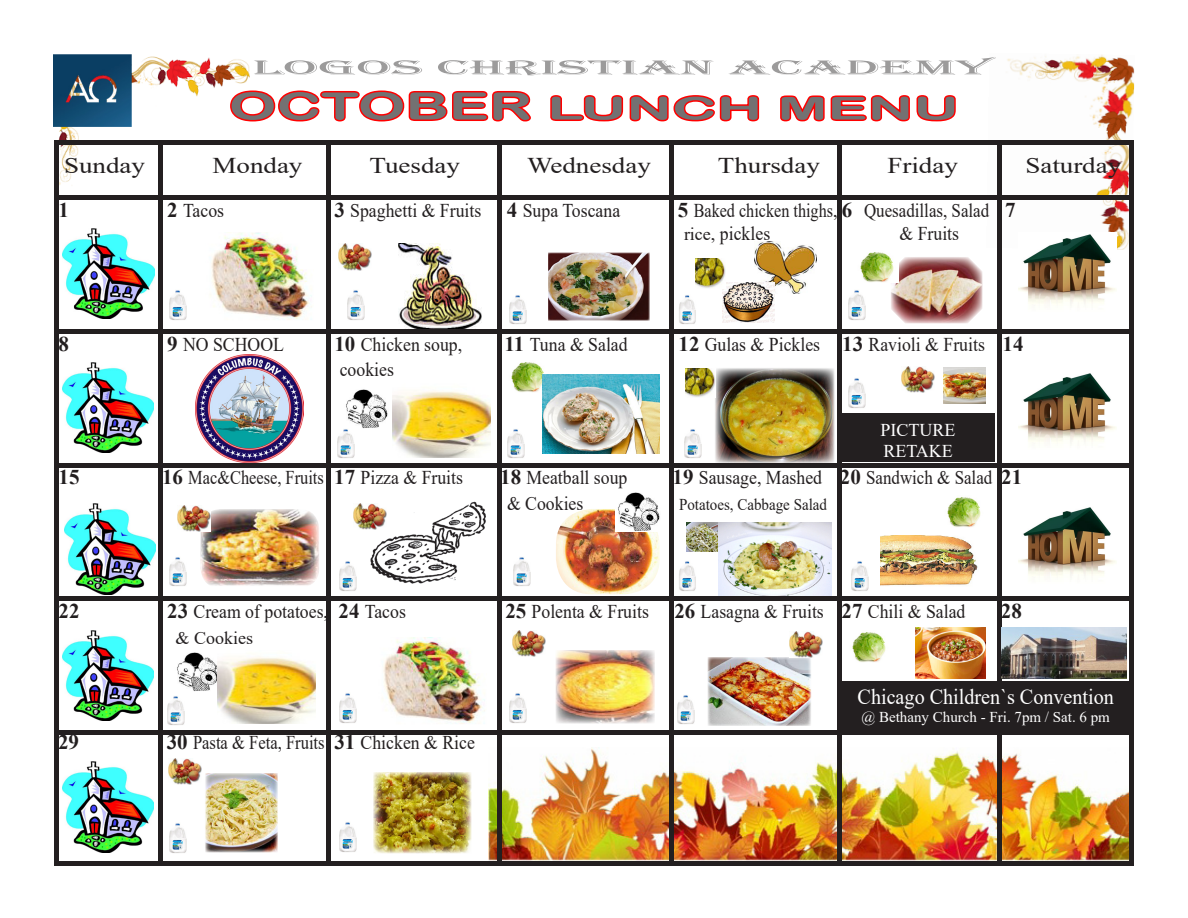
<style>
.page{position:relative;width:1188px;height:918px;background:#fff}
.page>*{position:absolute;margin:0;border:0;box-sizing:border-box;transform-origin:0 0}
.t1{font:37.8px "Arial Rounded MT Bold";color:#737172;scale:1.59 1}
.t2{font:31.5px "Arial Rounded MT Bold";color:#737172;scale:1.91 1}
.t3{font:22.5px "Times New Roman";color:#231f20;scale:1.2 1}
.t4{font:21.75px "Times New Roman";color:#fff;scale:.93 1}
.t5{font:21px "Algerian";color:#9c9b9b;scale:2.67 1}
.t6{font:700 21px "Times New Roman";color:#231f20}
.t7{font:19.5px "Times New Roman";color:#231f20;scale:.91 1}
.t8{font:19.5px "Times New Roman";color:#231f20;scale:.83 1}
.t9{font:19.5px "Times New Roman";color:#231f20;scale:.85 1}
.t10{font:19.5px "Times New Roman";color:#231f20;scale:.84 1}
.t11{font:18px "Times New Roman";color:#fff}
.t12{font:18px "Times New Roman";color:#231f20}
.t13{font:16.5px "Times New Roman";color:#231f20;scale:.91 1}
.t14{font:15px "Times New Roman";color:#fff}
.s1{font-weight:700;font-size:21px}
.s2{font-size:18px}
</style>
<div class="page">
<img style="left:489px;top:748px;width:641px;height:113px">
<img style="left:54px;top:56px;width:195px;height:145px">
<img style="left:986px;top:54px;width:149px;height:196px">
<svg style="left:228px;top:89px;width:303px;height:35px"></svg>
<svg style="left:550px;top:95px;width:210px;height:27px"></svg>
<svg style="left:780px;top:95px;width:176px;height:27px"></svg>
<img style="left:755px;top:242px;width:61px;height:52px">
<img style="left:210px;top:233px;width:102px;height:87px">
<img style="left:205px;top:773px;width:73px;height:79px">
<img style="left:370px;top:501px;width:116px;height:83px">
<img style="left:548px;top:252px;width:102px;height:68px">
<img style="left:556px;top:509px;width:104px;height:85px">
<img style="left:881px;top:535px;width:97px;height:51px">
<img style="left:944px;top:367px;width:42px;height:36px">
<img style="left:723px;top:282px;width:51px;height:40px">
<img style="left:715px;top:368px;width:120px;height:95px">
<img style="left:556px;top:650px;width:99px;height:73px">
<img style="left:708px;top:657px;width:103px;height:69px">
<img style="left:374px;top:772px;width:97px;height:81px">
<img style="left:201px;top:509px;width:118px;height:77px">
<img style="left:891px;top:257px;width:92px;height:66px">
<img style="left:399px;top:244px;width:83px;height:85px">
<img style="left:687px;top:522px;width:31px;height:29px">
<img style="left:62px;top:362px;width:92px;height:91px">
<img style="left:1018px;top:233px;width:98px;height:73px">
<img style="left:718px;top:522px;width:114px;height:75px">
<img style="left:53px;top:54px;width:79px;height:73px">
<hr style="left:54px;top:141px;width:1080px;height:4px;background:#231f20">
<hr style="left:54px;top:329px;width:1080px;height:4px;background:#231f20">
<hr style="left:54px;top:463px;width:1080px;height:4px;background:#231f20">
<hr style="left:54px;top:597px;width:1080px;height:4px;background:#231f20">
<hr style="left:54px;top:195px;width:1080px;height:4px;background:#231f20">
<hr style="left:54px;top:731px;width:1080px;height:4px;background:#231f20">
<div style="left:54px;top:861px;width:1080px;height:5px;background:#231f20"></div>
<hr style="left:1130px;top:144px;width:4px;height:722px;background:#231f20">
<hr style="left:998px;top:143px;width:4px;height:722px;background:#231f20">
<div style="left:837px;top:144px;width:5px;height:722px;background:#231f20"></div>
<div style="left:669px;top:144px;width:5px;height:722px;background:#231f20"></div>
<hr style="left:498px;top:144px;width:4px;height:722px;background:#231f20">
<hr style="left:327px;top:144px;width:4px;height:722px;background:#231f20">
<div style="left:158px;top:143px;width:5px;height:722px;background:#231f20"></div>
<hr style="left:54px;top:142px;width:4px;height:722px;background:#231f20">
<img style="left:509px;top:295px;width:18px;height:29px">
<img style="left:511px;top:362px;width:33px;height:31px">
<img style="left:860px;top:252px;width:38px;height:30px">
<img style="left:947px;top:497px;width:34px;height:30px">
<img style="left:695px;top:259px;width:30px;height:29px">
<img style="left:789px;top:631px;width:33px;height:26px">
<img style="left:178px;top:505px;width:33px;height:26px">
<img style="left:177px;top:652px;width:41px;height:39px">
<img style="left:392px;top:391px;width:98px;height:66px">
<img style="left:346px;top:389px;width:42px;height:39px">
<img style="left:338px;top:244px;width:33px;height:26px">
<img style="left:901px;top:367px;width:33px;height:26px">
<img style="left:543px;top:374px;width:117px;height:80px">
<img style="left:1018px;top:507px;width:98px;height:71px">
<img style="left:1018px;top:373px;width:98px;height:71px">
<img style="left:62px;top:762px;width:92px;height:90px">
<img style="left:62px;top:630px;width:92px;height:91px">
<img style="left:64px;top:504px;width:92px;height:90px">
<img style="left:169px;top:290px;width:18px;height:30px">
<img style="left:507px;top:429px;width:18px;height:29px">
<img style="left:337px;top:429px;width:18px;height:29px">
<img style="left:679px;top:295px;width:17px;height:29px">
<img style="left:347px;top:290px;width:18px;height:30px">
<img style="left:686px;top:368px;width:30px;height:30px">
<img style="left:848px;top:378px;width:18px;height:30px">
<img style="left:513px;top:557px;width:18px;height:29px">
<img style="left:679px;top:561px;width:17px;height:30px">
<img style="left:848px;top:290px;width:18px;height:30px">
<img style="left:684px;top:429px;width:18px;height:29px">
<img style="left:167px;top:696px;width:18px;height:29px">
<img style="left:169px;top:557px;width:18px;height:29px">
<img style="left:851px;top:561px;width:18px;height:30px">
<img style="left:339px;top:561px;width:18px;height:30px">
<img style="left:382px;top:637px;width:103px;height:87px">
<img style="left:218px;top:657px;width:98px;height:66px">
<img style="left:616px;top:492px;width:44px;height:39px">
<img style="left:512px;top:630px;width:33px;height:26px">
<img style="left:916px;top:627px;width:70px;height:52px">
<img style="left:852px;top:632px;width:34px;height:30px">
<img style="left:1002px;top:627px;width:124px;height:52px">
<div style="left:842px;top:681px;width:288px;height:48px;background:#231f20"></div>
<img style="left:195px;top:354px;width:108px;height:108px">
<img style="left:63px;top:228px;width:91px;height:91px">
<img style="left:168px;top:758px;width:33px;height:26px">
<img style="left:353px;top:504px;width:33px;height:26px">
<img style="left:339px;top:822px;width:18px;height:30px">
<img style="left:677px;top:695px;width:18px;height:29px">
<img style="left:509px;top:693px;width:18px;height:30px">
<img style="left:339px;top:693px;width:18px;height:30px">
<img style="left:169px;top:823px;width:18px;height:30px">
<div style="left:842px;top:414px;width:152px;height:48px;background:#231f20"></div>
<p class="t5" style="left:253px;top:56px;width:278px">LOGOS CHRISTIAN ACADEMY</p>
<p class="t1" style="left:229px;top:84px;width:192px">OCTOBER</p>
<p class="t2" style="left:547px;top:90px;width:217px">LUNCH MENU</p>
<p class="t3" style="left:64px;top:150px;width:69px">Sunday</p>
<p class="t3" style="left:213px;top:150px;width:76px">Monday</p>
<p class="t3" style="left:370px;top:150px;width:77px">Tuesday</p>
<p class="t3" style="left:527px;top:150px;width:105px">Wednesday</p>
<p class="t3" style="left:718px;top:150px;width:86px">Thursday</p>
<p class="t3" style="left:887px;top:150px;width:60px">Friday</p>
<p class="t3" style="left:1025px;top:150px;width:81px">Saturday</p>
<p class="t6" style="left:58px;top:195px;width:12px">1</p>
<p class="t7" style="left:167px;top:196px;width:64px"><span class="s1">2</span> Tacos</p>
<p class="t7" style="left:334px;top:196px;width:316px"><span class="s1">3</span> Spaghetti &amp; Fruits <span class="s1">4</span> Supa Toscana</p>
<p class="t8" style="left:678px;top:196px;width:408px"><span class="s1">5</span> Baked chicken thighs, <span class="s1">6</span> Quesadillas, Salad <span class="s1">7</span></p>
<p class="t7" style="left:684px;top:220px;width:96px"><span class="s2">rice,</span> pickles</p>
<p class="t7" style="left:899px;top:220px;width:67px">&amp; Fruits</p>
<p class="t6" style="left:58px;top:328px;width:12px">8</p>
<p class="t7" style="left:167px;top:330px;width:130px"><span class="s1">9</span> NO SCHOOL</p>
<p class="t7" style="left:334px;top:330px;width:142px"><span class="s1">10</span> Chicken soup,</p>
<p class="t7" style="left:505px;top:330px;width:137px"><span class="s1">11</span> Tuna &amp; Salad</p>
<p class="t7" style="left:679px;top:330px;width:381px"><span class="s1">12</span> Gulas &amp; Pickles <span class="s1">13</span> Ravioli &amp; Fruits <span class="s1">14</span></p>
<p class="t7" style="left:340px;top:356px;width:61px">cookies</p>
<p class="t11" style="left:881px;top:417px;width:77px">PICTURE</p>
<p class="t11" style="left:883px;top:438px;width:71px">RETAKE</p>
<p class="t6" style="left:58px;top:462px;width:22px">15</p>
<p class="t10" style="left:162px;top:464px;width:360px"><span class="s1">16</span> Mac&amp;Cheese, Fruits <span class="s1">17</span> Pizza &amp; Fruits</p>
<p class="t7" style="left:500px;top:464px;width:141px"><span class="s1">18</span> Meatball soup</p>
<p class="t7" style="left:673px;top:464px;width:386px"><span class="s1">19</span> Sausage, Mashed <span class="s1">20</span> Sandwich &amp; Salad <span class="s1">21</span></p>
<p class="t7" style="left:507px;top:489px;width:85px">&amp; Cookies</p>
<p class="t13" style="left:679px;top:493px;width:164px">Potatoes, Cabbage Salad</p>
<p class="t6" style="left:58px;top:596px;width:22px">22</p>
<p class="t7" style="left:167px;top:598px;width:264px"><span class="s1">23</span> Cream of potatoes, <span class="s1">24</span> Tacos</p>
<p class="t7" style="left:505px;top:598px;width:507px"><span class="s1">25</span> Polenta &amp; Fruits <span class="s1">26</span> Lasagna &amp; Fruits <span class="s1">27</span> Chili &amp; Salad</p>
<p class="t6" style="left:1001px;top:596px;width:22px">28</p>
<p class="t12" style="left:176px;top:625px;width:79px">&amp; Cookies</p>
<p class="t6" style="left:58px;top:727px;width:22px">29</p>
<p class="t9" style="left:167px;top:729px;width:364px"><span class="s1">30</span> Pasta &amp; Feta, Fruits <span class="s1">31</span> Chicken &amp; Rice</p>
<p class="t4" style="left:858px;top:681px;width:277px">Chicago Children`s Convention</p>
<p class="t14" style="left:862px;top:706px;width:250px">@ Bethany Church - Fri. 7pm / Sat. 6 pm</p>
</div>
